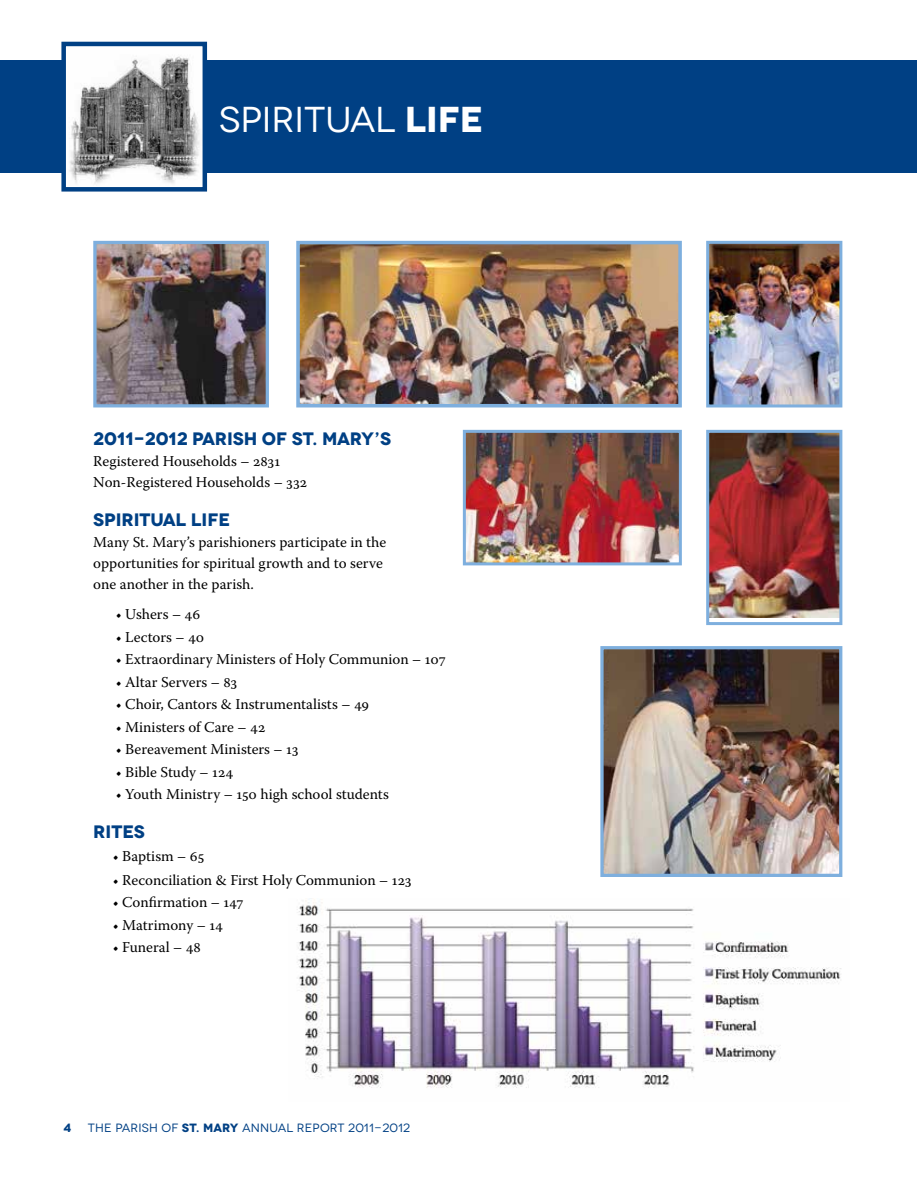
<style>
.page{position:relative;width:918px;height:1188px;background:#fff}
.page>*{position:absolute;margin:0;border:0;box-sizing:border-box;transform-origin:0 0}
.t1{font:36px "Novecentowide";color:#fff}
.t2{font:700 18px "Novecentowide";color:#004084}
.t3{font:15px/21px "Warnock Pro";color:#000}
.t4{font:12px "Novecentowide";letter-spacing:.02em;color:#004084}
.t5{font:700 12px "Novecentowide";color:#004084}
.s1{font-weight:700}
</style>
<div class="page">
<div style="left:0;top:61px;width:916px;height:112px;background:#004084"></div>
<img style="left:66px;top:56px;width:136px;height:128px">
<div style="left:61px;top:42px;width:146px;height:150px;border:4px solid #004084"></div>
<img style="left:301px;top:246px;width:376px;height:156px">
<div style="left:296px;top:241px;width:386px;height:166px;border:4px solid #7eafde"></div>
<img style="left:710px;top:434px;width:128px;height:184px">
<div style="left:706px;top:430px;width:136px;height:195px;border:3px solid #7eafde"></div>
<img style="left:97px;top:245px;width:168px;height:158px">
<div style="left:93px;top:241px;width:176px;height:166px;border:3px solid #7eafde"></div>
<img style="left:710px;top:245px;width:128px;height:158px">
<div style="left:706px;top:241px;width:136px;height:166px;border:3px solid #7eafde"></div>
<img style="left:467px;top:434px;width:211px;height:127px">
<div style="left:463px;top:430px;width:219px;height:135px;border:3px solid #7eafde"></div>
<img style="left:604px;top:650px;width:234px;height:223px">
<div style="left:600px;top:646px;width:242px;height:231px;border:3px solid #7eafde"></div>
<img style="left:297px;top:898px;width:544px;height:190px">
<h1 class="t1" style="left:219px;top:99px;width:266px">SPIRITUAL <span class="s1">LIFE</span></h1>
<p class="t2" style="left:93px;top:428px;width:300px">2011-2012 PARISH OF ST. MARY’S</p>
<p class="t3" style="left:93px;top:450px;width:215px">Registered Households – 2831<br>Non-Registered Households – 332</p>
<p class="t2" style="left:93px;top:509px;width:139px">SPIRITUAL LIFE</p>
<p class="t3" style="left:93px;top:531px;width:294px">Many St. Mary’s parishioners participate in the opportunities for spiritual growth and to serve one another in the parish.</p>
<p class="t3" style="left:116px;top:603px;width:86px">• Ushers – 46</p>
<p class="t3" style="left:116px;top:626px;width:90px">• Lectors – 40</p>
<p class="t3" style="left:116px;top:648px;width:332px">• Extraordinary Ministers of Holy Communion – 107</p>
<p class="t3" style="left:116px;top:671px;width:123px">• Altar Servers – 83</p>
<p class="t3" style="left:116px;top:693px;width:255px">• Choir, Cantors &amp; Instrumentalists – 49</p>
<p class="t3" style="left:116px;top:716px;width:151px">• Ministers of Care – 42</p>
<p class="t3" style="left:116px;top:738px;width:185px">• Bereavement Ministers – 13</p>
<p class="t3" style="left:116px;top:761px;width:119px">• Bible Study – 124</p>
<p class="t3" style="left:116px;top:783px;width:275px">• Youth Ministry – 150 high school students</p>
<p class="t2" style="left:93px;top:821px;width:53px">RITES</p>
<p class="t3" style="left:113px;top:845px;width:93px">• Baptism – 65</p>
<p class="t3" style="left:113px;top:869px;width:300px">• Reconciliation &amp; First Holy Communion – 123</p>
<p class="t3" style="left:113px;top:891px;width:132px">• Confirmation – 147</p>
<p class="t3" style="left:113px;top:914px;width:112px">• Matrimony – 14</p>
<p class="t3" style="left:113px;top:936px;width:90px">• Funeral – 48</p>
<p class="t5" style="left:64px;top:1120px;width:9px">4</p>
<p class="t4" style="left:88px;top:1120px;width:324px">THE PARISH OF <span class="s1">ST. MARY</span> ANNUAL REPORT 2011-2012</p>
</div>
